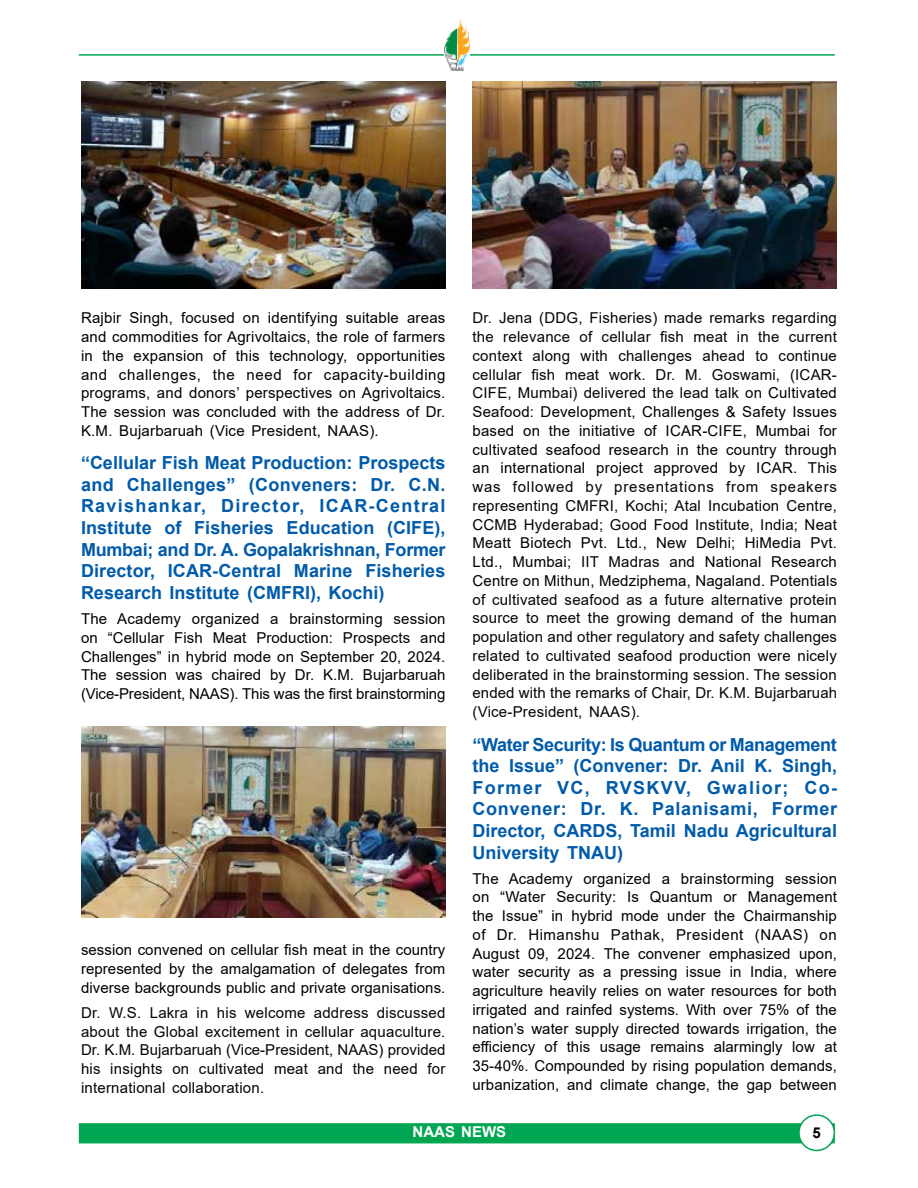
<style>
.page{position:relative;width:918px;height:1188px;background:#fff}
.page>*{position:absolute;margin:0;border:0;box-sizing:border-box;transform-origin:0 0}
.t1{font:700 18px/21.6px "Arial";color:#005baa;text-align:justify}
.t2{font:15px/18.8px "Arial";letter-spacing:.005em;color:#000;text-align:justify}
.t3{font:15px/18.8px "Arial";letter-spacing:.015em;color:#050505;text-align:justify}
.t4{font:700 15px "Arial";color:#fff}
.t5{font:700 15px "Arial";color:#000}
.s1{color:#000}
</style>
<div class="page">
<hr style="left:79px;top:54px;width:756px;height:2px;background:#00a651">
<div style="left:79px;top:1123px;width:756px;height:20px;background:#00a651;border:2px solid #00a651"></div>
<div style="left:799px;top:1115px;width:35px;height:35px;background:#fff;border-radius:50%"></div>
<div style="left:798px;top:1114px;width:37px;height:37px;border:2px solid #00a651;border-radius:50%"></div>
<img style="left:444px;top:21px;width:25px;height:49px">
<img style="left:81px;top:81px;width:364px;height:208px">
<img style="left:472px;top:81px;width:365px;height:207px">
<img style="left:81px;top:726px;width:365px;height:192px">
<p class="t2" style="left:81px;top:309px;width:366px">Rajbir Singh, focused on identifying suitable areas and commodities for Agrivoltaics, the role of farmers in the expansion of this technology, opportunities and challenges, the need for capacity-building programs, and donors’ perspectives on Agrivoltaics.<br>The session was concluded with the address of Dr.<br>K.M. Bujarbaruah (Vice President, NAAS).</p>
<p class="t1" style="left:81px;top:452px;width:366px">“Cellular Fish Meat Production: Prospects and Challenges” (Conveners: Dr. C.N.<br>Ravishankar, Director, ICAR-Central Institute of Fisheries Education (CIFE), Mumbai; and Dr. A. Gopalakrishnan, Former Director, ICAR-Central Marine Fisheries Research Institute (CMFRI), Kochi)</p>
<p class="t2" style="left:81px;top:609px;width:366px">The Academy organized a brainstorming session on “Cellular Fish Meat Production: Prospects and Challenges” in hybrid mode on September 20, 2024.<br>The session was chaired by Dr. K.M. Bujarbaruah (Vice-President, NAAS). This was the first brainstorming</p>
<p class="t2" style="left:81px;top:940px;width:366px">session convened on cellular fish meat in the country represented by the amalgamation of delegates from diverse backgrounds public and private organisations.</p>
<p class="t3" style="left:81px;top:1003px;width:366px">Dr. W.S. Lakra in his welcome address discussed about the Global excitement in cellular aquaculture.<br>Dr. K.M. Bujarbaruah (Vice-President, NAAS) provided his insights on cultivated meat and the need for international collaboration.</p>
<p class="t3" style="left:472px;top:309px;width:366px">Dr. Jena (DDG, Fisheries) made remarks regarding the relevance of cellular fish meat in the current context along with challenges ahead to continue cellular fish meat work. Dr. M. Goswami, (ICAR-CIFE, Mumbai) delivered the lead talk on <span class="s1">Cultivated Seafood: Development, Challenges &amp; Safety Issues based on the initiative of ICAR-CIFE, Mumbai for cultivated seafood research in the country through an international project approved by ICAR. This was</span> followed by presentations from speakers representing CMFRI, Kochi; Atal Incubation Centre, CCMB Hyderabad; Good Food Institute, India; <span class="s1">Neat Meatt Biotech Pvt. Ltd., New Delhi</span>; <span class="s1">HiMedia Pvt.<br>Ltd., Mumbai</span>; IIT Madras and <span class="s1">National Research Centre on Mithun, Medziphema, Nagaland</span>. Potentials of cultivated seafood as a future alternative protein source to meet the growing demand of the human population and other regulatory and safety challenges related to cultivated seafood production were nicely deliberated in the brainstorming session. The session ended with the remarks of Chair, Dr. K.M. Bujarbaruah (Vice-President, NAAS).</p>
<p class="t1" style="left:473px;top:734px;width:366px">“Water Security: Is Quantum or Management the Issue” (Convener: Dr. Anil K. Singh, Former VC, RVSKVV, Gwalior; Co-Convener: Dr. K. Palanisami, Former Director, CARDS, Tamil Nadu Agricultural University TNAU)</p>
<p class="t2" style="left:473px;top:869px;width:366px">The Academy organized a brainstorming session on “Water Security: Is Quantum or Management the Issue” in hybrid mode under the Chairmanship of Dr. Himanshu Pathak, President (NAAS) on August 09, 2024. The convener emphasized upon, water security as a pressing issue in India, where agriculture heavily relies on water resources for both irrigated and rainfed systems. With over 75% of the nation’s water supply directed towards irrigation, the efficiency of this usage remains alarmingly low at 35-40%. Compounded by rising population demands, urbanization, and climate change, the gap between</p>
<p class="t4" style="left:413px;top:1122px;width:95px">NAAS NEWS</p>
<p class="t5" style="left:812px;top:1122px;width:10px">5</p>
</div>
